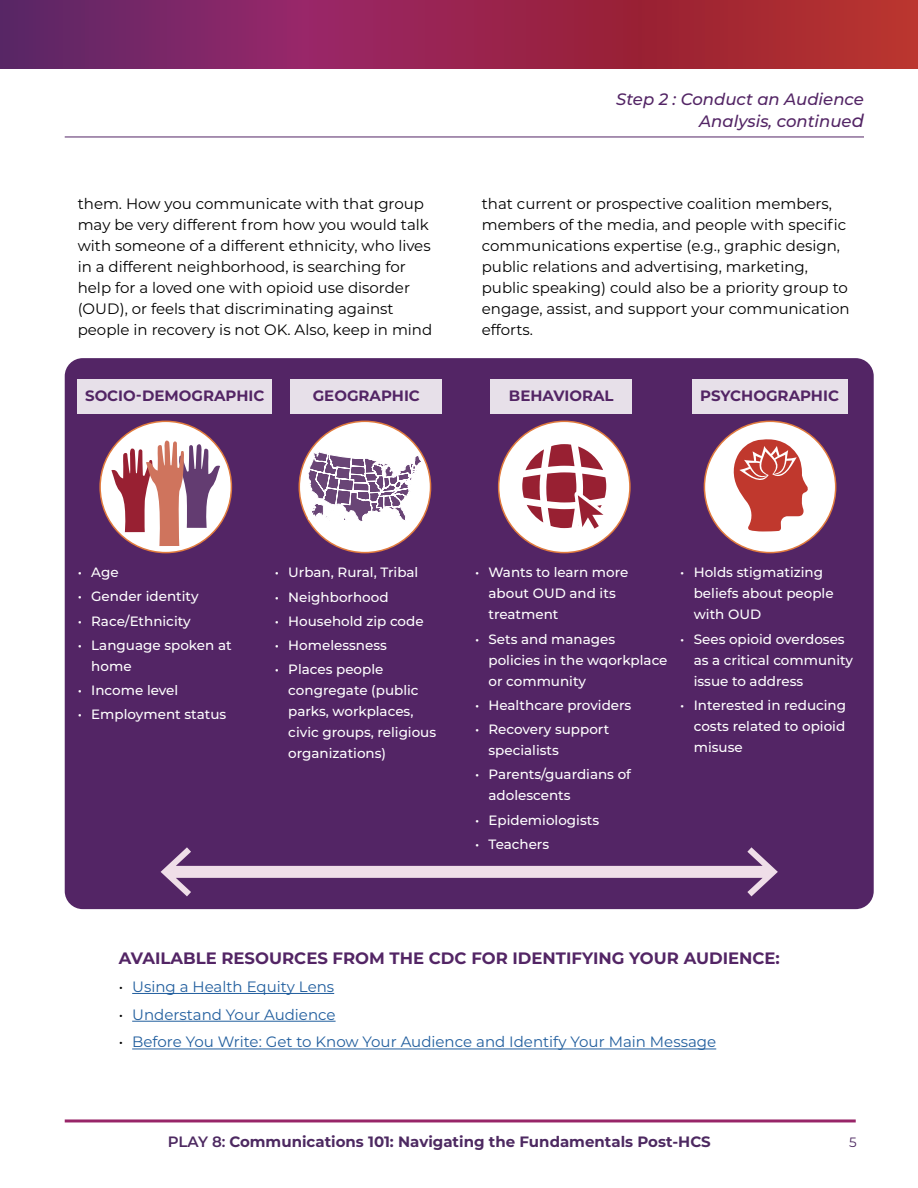
<style>
.page{position:relative;width:918px;height:1188px;background:#fff}
.page>*{position:absolute;margin:0;border:0;box-sizing:border-box;transform-origin:0 0}
.t1{font:700 16.5px "Montserrat";color:#532565}
.t2{font:italic 500 16.5px/21.6px "Montserrat";color:#532565;text-align:right}
.t3{font:15px/21px "Montserrat";color:#000}
.t4{font:15px "Montserrat";color:#215e9e}
.t5{font:700 15px "Montserrat";color:#4d2961}
.t6{font:700 15px "Montserrat";color:#532565}
.t7{font:500 13.5px/21px "Montserrat";color:#fff}
.t8{font:13.5px "Montserrat";color:#4d2961}
.s1{font-size:18px}
.s2{color:#000}
.s3{font-weight:600}
</style>
<div class="page">
<svg style="left:0;top:0;width:918px;height:69px;background:#92264d"></svg>
<hr style="left:65px;top:1119px;width:791px;height:3px;background:#982568">
<hr style="left:65px;top:137px;width:799px;height:1px;background:#532565">
<div style="left:65px;top:358px;width:809px;height:551px;background:#532565;border-radius:18px"></div>
<div style="left:100px;top:421px;width:131px;height:132px;background:#fff;border-radius:50%"></div>
<svg style="left:111px;top:440px;width:109px;height:106px"></svg>
<div style="left:299px;top:421px;width:132px;height:132px;background:#fff;border-radius:50%"></div>
<svg style="left:308px;top:451px;width:114px;height:71px"></svg>
<div style="left:499px;top:421px;width:131px;height:132px;background:#fff;border-radius:50%"></div>
<svg style="left:522px;top:444px;width:90px;height:101px"></svg>
<div style="left:704px;top:421px;width:132px;height:132px;background:#fff;border-radius:50%"></div>
<svg style="left:733px;top:439px;width:75px;height:93px"></svg>
<div style="left:78px;top:380px;width:194px;height:34px;background:#e7e0e9"></div>
<div style="left:291px;top:380px;width:151px;height:34px;background:#e7e0e9"></div>
<div style="left:491px;top:380px;width:141px;height:34px;background:#e7e0e9"></div>
<div style="left:692px;top:380px;width:156px;height:34px;background:#e7e0e9"></div>
<svg style="left:161px;top:847px;width:617px;height:49px"></svg>
<hr style="left:132px;top:993px;width:202px;height:1px;background:#215e9e">
<hr style="left:132px;top:1021px;width:204px;height:1px;background:#215e9e">
<hr style="left:132px;top:1049px;width:584px;height:1px;background:#215e9e">
<p class="t2" style="left:616px;top:88px;width:249px">Step 2 : Conduct an Audience<br>Analysis, continue<span class="s1">d</span></p>
<p class="t3" style="left:78px;top:193px;width:356px">them. How you communicate with that group may be very different from how you would talk with someone of a different ethnicity, who lives in a different neighborhood, is searching for help for a loved one with opioid use disorder (OUD), or feels that discriminating against people in recovery is not OK. Also, keep in mind</p>
<p class="t3" style="left:482px;top:193px;width:369px">that current or prospective coalition members, members of the media, and people with specific communications expertise (e.g., graphic design, public relations and advertising, marketing, public speaking) could also be a priority group to engage, assist, and support your communication efforts.</p>
<p class="t6" style="left:85px;top:385px;width:181px">SOCIO-DEMOGRAPHIC</p>
<p class="t6" style="left:313px;top:385px;width:109px">GEOGRAPHIC</p>
<p class="t6" style="left:509px;top:385px;width:106px">BEHAVIORAL</p>
<p class="t6" style="left:700px;top:385px;width:140px">PSYCHOGRAPHIC</p>
<p class="t7" style="left:78px;top:561px;width:42px">• Age</p>
<p class="t7" style="left:78px;top:586px;width:122px">• Gender identity</p>
<p class="t7" style="left:78px;top:610px;width:115px">• Race/Ethnicity</p>
<p class="t7" style="left:91px;top:634px;width:142px;text-indent:-14px">• Language spoken at home</p>
<p class="t7" style="left:78px;top:679px;width:102px">• Income level</p>
<p class="t7" style="left:78px;top:704px;width:150px">• Employment status</p>
<p class="t7" style="left:275px;top:561px;width:145px">• Urban, Rural, Tribal</p>
<p class="t7" style="left:275px;top:586px;width:115px">• Neighborhood</p>
<p class="t7" style="left:275px;top:610px;width:150px">• Household zip code</p>
<p class="t7" style="left:275px;top:634px;width:114px">• Homelessness</p>
<p class="t7" style="left:288px;top:658px;width:149px;text-indent:-14px">• Places people congregate (public parks, workplaces, civic groups, religious organizations)</p>
<p class="t7" style="left:489px;top:562px;width:141px;text-indent:-14px">• Wants to learn more about OUD and its treatment</p>
<p class="t7" style="left:489px;top:628px;width:181px;text-indent:-14px">• Sets and manages policies in the wqorkplace or community</p>
<p class="t7" style="left:475px;top:694px;width:158px">• Healthcare providers</p>
<p class="t7" style="left:489px;top:718px;width:122px;text-indent:-14px">• Recovery support specialists</p>
<p class="t7" style="left:489px;top:764px;width:144px;text-indent:-14px">• Parents/guardians of adolescents</p>
<p class="t7" style="left:475px;top:809px;width:126px">• Epidemiologists</p>
<p class="t7" style="left:475px;top:833px;width:76px">• Teachers</p>
<p class="t7" style="left:694px;top:562px;width:141px;text-indent:-14px">• Holds stigmatizing beliefs about people with OUD</p>
<p class="t7" style="left:694px;top:628px;width:161px;text-indent:-14px">• Sees opioid overdoses as a critical community issue to address</p>
<p class="t7" style="left:694px;top:694px;width:154px;text-align:justify;text-indent:-14px">• Interested in reducing costs related to opioid misuse</p>
<p class="t1" style="left:119px;top:946px;width:663px">AVAILABLE RESOURCES FROM THE CDC FOR IDENTIFYING YOUR AUDIENCE:</p>
<p class="t4" style="left:119px;top:976px;width:217px"><span class="s2">•</span> Using a Health Equity Lens</p>
<p class="t4" style="left:119px;top:1004px;width:218px"><span class="s2">•</span> Understand Your Audience</p>
<p class="t4" style="left:119px;top:1032px;width:599px"><span class="s2">•</span> Before You Write: Get to Know Your Audience and Identify Your Main Message</p>
<p class="t5" style="left:168px;top:1131px;width:545px"><span class="s3">PLAY 8:</span> Communications 101: Navigating the Fundamentals Post-HCS</p>
<p class="t8" style="left:849px;top:1133px;width:9px">5</p>
</div>
